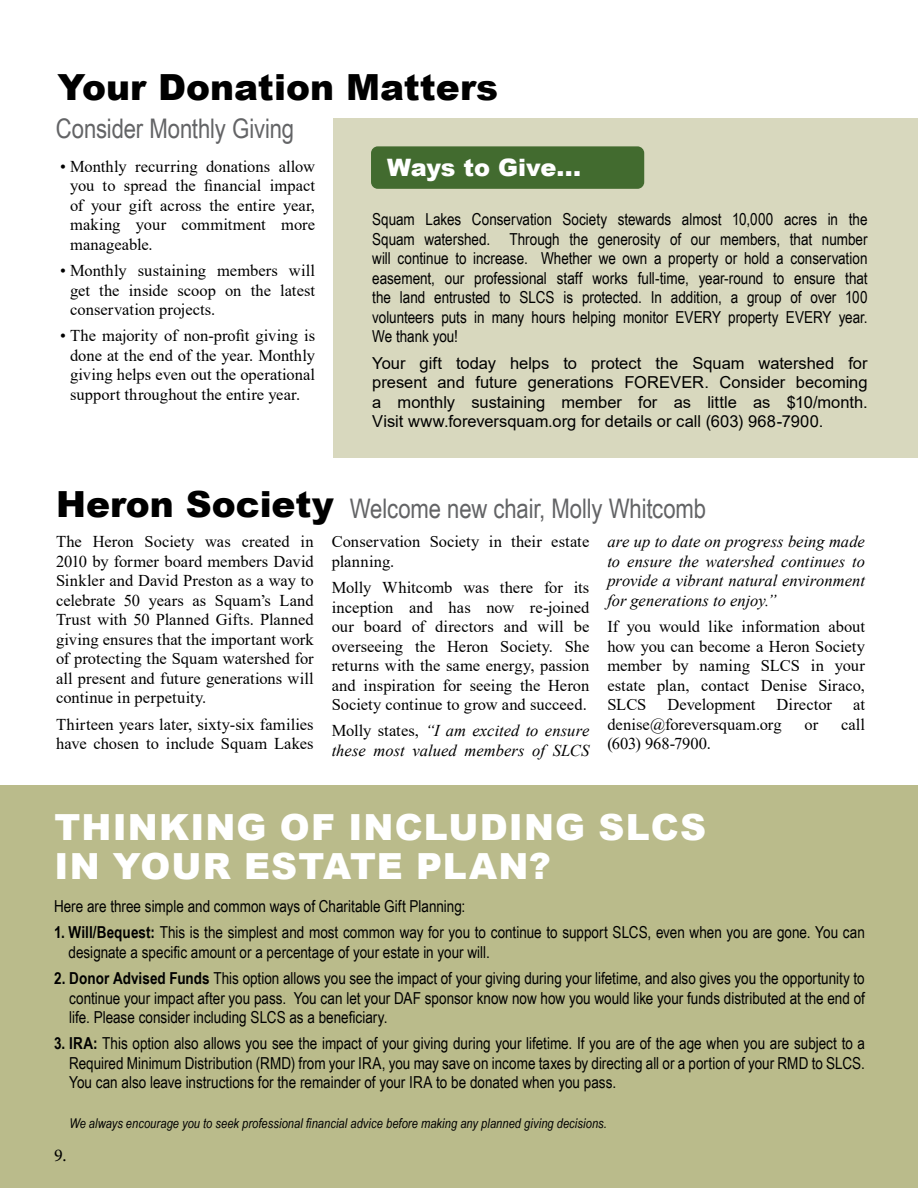
<style>
.page{position:relative;width:918px;height:1188px;background:#fff}
.page>*{position:absolute;margin:0;border:0;box-sizing:border-box;transform-origin:0 0}
.t1{font:900 36px/39px "Arial";letter-spacing:.03em;color:#fff}
.t2{font:900 36px "Arial";color:#000}
.t3{font:27px "Arial Narrow";letter-spacing:-.005em;color:#636466}
.t4{font:900 24px "Arial";letter-spacing:-.005em;color:#fff}
.t5{font:18px "Minion Pro";color:#000}
.t6{font:16.5px/19.5px "Arial Narrow";color:#000;text-align:justify}
.t7{font:16.5px/19.5px "Times New Roman";color:#000;text-align:justify}
.t8{font:16.5px/19.5px "Arial";color:#000;text-align:justify}
.t9{font:italic 16.5px/19.5px "Times New Roman";color:#000}
.t10{font:italic 13.5px "Arial Narrow";letter-spacing:.005em;color:#000}
.s1{font-family:"Arial";font-weight:900;font-size:36px;color:#000}
.s2{font-style:normal}
.s3{font-weight:700}
</style>
<div class="page">
<div style="left:0;top:785px;width:918px;height:403px;background:#babb8b"></div>
<div style="left:333px;top:118px;width:585px;height:340px;background:#d8d8be"></div>
<div style="left:371px;top:146px;width:273px;height:43px;background:#426b2f;border-radius:7px"></div>
<h1 class="t2" style="left:57px;top:61px;width:442px">Your Donation Matters</h1>
<h2 class="t3" style="left:56px;top:108px;width:240px">Consider Monthly Giving</h2>
<p class="t7" style="left:70px;top:156px;width:247px;text-indent:-10px">• Monthly recurring donations allow you to spread the financial impact of your gift across the entire year, making your commitment more manageable.</p>
<p class="t7" style="left:70px;top:260px;width:247px;text-indent:-10px">• Monthly sustaining members will get the inside scoop on the latest conservation projects.</p>
<p class="t7" style="left:60px;top:325px;width:256px;text-align:center">• The majority of non-profit giving is done at the end of the year. Monthly giving helps even out the operational support throughout the entire year.</p>
<h3 class="t4" style="left:387px;top:150px;width:196px">Ways to Give...</h3>
<p class="t6" style="left:372px;top:209px;width:497px">Squam Lakes Conservation Society stewards almost 10,000 acres in the Squam watershed. Through the generosity of our members, that number will continue to increase. Whether we own a property or hold a conservation easement, our professional staff works full-time, year-round to ensure that the land entrusted to SLCS is protected. In addition, a group of over 100 volunteers puts in many hours helping monitor EVERY property EVERY year.<br>We thank you!</p>
<p class="t8" style="left:372px;top:353px;width:497px">Your gift today helps to protect the Squam watershed for present and future generations FOREVER. Consider becoming a monthly sustaining member for as little as $10/month.<br>Visit www.foreversquam.org for details or call (603) 968-7900.</p>
<h2 class="t3" style="left:56px;top:489px;width:652px"><span class="s1">Heron Society</span> Welcome new chair, Molly Whitcomb</h2>
<p class="t7" style="left:56px;top:532px;width:259px">The Heron Society was created in 2010 by former board members David Sinkler and David Preston as a way to celebrate 50 years as Squam’s Land Trust with 50 Planned Gifts. Planned giving ensures that the important work of protecting the Squam watershed for all present and future generations will continue in perpetuity.</p>
<p class="t7" style="left:56px;top:714px;width:259px">Thirteen years later, sixty-six families have chosen to include Squam Lakes</p>
<p class="t7" style="left:332px;top:532px;width:259px">Conservation Society in their estate planning.</p>
<p class="t7" style="left:332px;top:577px;width:259px">Molly Whitcomb was there for its inception and has now re-joined our board of directors and will be overseeing the Heron Society. She returns with the same energy, passion and inspiration for seeing the Heron Society continue to grow and succeed.</p>
<p class="t9" style="left:332px;top:721px;width:259px"><span class="s2">Molly states,</span> “I am excited to ensure these most valued members of SLCS</p>
<p class="t9" style="left:607px;top:532px;width:259px;text-align:justify">are up to date on progress being made to ensure the watershed continues to provide a vibrant natural environment for generations to enjoy.”</p>
<p class="t7" style="left:607px;top:616px;width:259px">If you would like information about how you can become a Heron Society member by naming SLCS in your estate plan, contact Denise Siraco, SLCS</p>
<p class="t7" style="left:668px;top:694px;width:89px">Development</p>
<p class="t7" style="left:777px;top:694px;width:57px">Director</p>
<p class="t7" style="left:853px;top:694px;width:13px">at</p>
<p class="t7" style="left:607px;top:714px;width:176px">denise@foreversquam.org</p>
<p class="t7" style="left:805px;top:714px;width:15px">or</p>
<p class="t7" style="left:841px;top:714px;width:26px">call</p>
<p class="t7" style="left:607px;top:733px;width:105px">(603) 968-7900.</p>
<h1 class="t1" style="left:55px;top:807px;width:653px">THINKING OF INCLUDING SLCS<br>IN YOUR ESTATE PLAN?</h1>
<p class="t6" style="left:54px;top:896px;width:413px">Here are three simple and common ways of Charitable Gift Planning:</p>
<p class="t6" style="left:69px;top:922px;width:798px;text-indent:-15px"><span class="s3">1. Will/Bequest:</span> This is the simplest and most common way for you to continue to support SLCS, even when you are gone. You can designate a specific amount or a percentage of your estate in your will.</p>
<p class="t6" style="left:69px;top:968px;width:797px;text-indent:-15px"><span class="s3">2. Donor Advised Funds</span> This option allows you see the impact of your giving during your lifetime, and also gives you the opportunity to continue your impact after you pass. You can let your DAF sponsor know now how you would like your funds distributed at the end of life. Please consider including SLCS as a beneficiary.</p>
<p class="t6" style="left:69px;top:1033px;width:798px;text-indent:-15px"><span class="s3">3. IRA:</span> This option also allows you see the impact of your giving during your lifetime. If you are of the age when you are subject to a Required Minimum Distribution (RMD) from your IRA, you may save on income taxes by directing all or a portion of your RMD to SLCS.<br>You can also leave instructions for the remainder of your IRA to be donated when you pass.</p>
<p class="t10" style="left:69px;top:1114px;width:539px">We always encourage you to seek professional financial advice before making any planned giving decisions.</p>
<p class="t5" style="left:54px;top:1143px;width:14px">9.</p>
</div>
